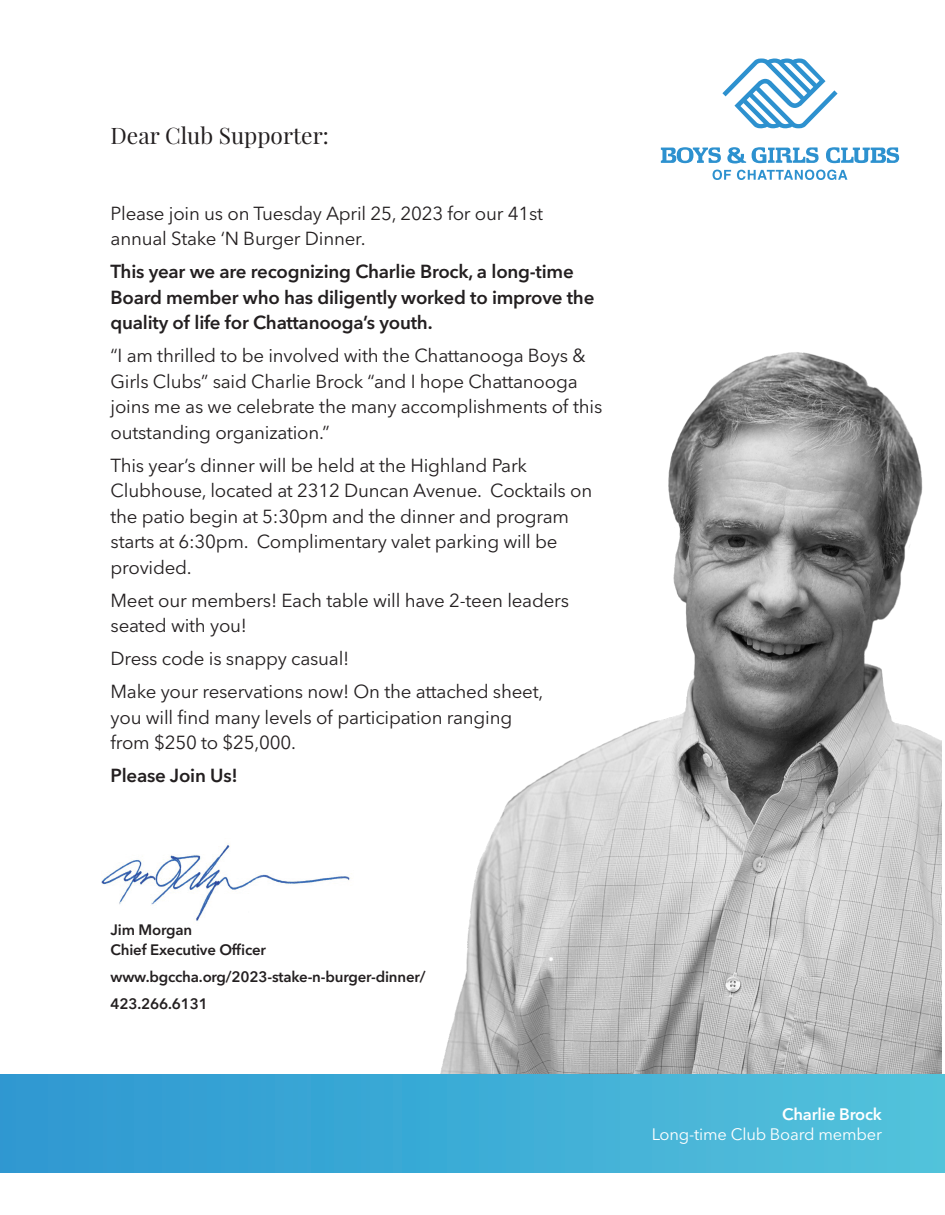
<style>
.page{position:relative;width:945px;height:1215px;background:#fff}
.page>*{position:absolute;margin:0;border:0;box-sizing:border-box;transform-origin:0 0}
.t1{font:22.65px "Playfair Display";color:#231f20}
.t2{font:18.75px/25.5px "Avenir Next LT Pro";letter-spacing:-.01em;color:#231f20}
.t3{font:600 18.75px/25.5px "Avenir Next LT Pro";letter-spacing:-.01em;color:#231f20}
.t4{font:16.5px "Avenir Next LT Pro";letter-spacing:-.01em;color:#fff}
.t5{font:600 16.5px "Avenir Next LT Pro";letter-spacing:-.01em;color:#fff}
.t6{font:600 15px/19.5px "Avenir Next LT Pro";letter-spacing:-.01em;color:#231f20}
</style>
<div class="page">
<img style="left:440px;top:352px;width:502px;height:722px">
<img style="left:102px;top:843px;width:248px;height:78px">
<svg style="left:722px;top:58px;width:116px;height:70px"></svg>
<svg style="left:661px;top:147px;width:60px;height:16px"></svg>
<svg style="left:752px;top:147px;width:67px;height:16px"></svg>
<svg style="left:826px;top:147px;width:73px;height:16px"></svg>
<svg style="left:727px;top:147px;width:19px;height:17px"></svg>
<svg style="left:713px;top:170px;width:18px;height:10px"></svg>
<svg style="left:737px;top:170px;width:110px;height:10px"></svg>
<div style="left:0;top:1074px;width:945px;height:99px;background:linear-gradient(to right,#2c97d1,#52c2db)"></div>
<p class="t1" style="left:111px;top:121px;width:220px">Dear Club Supporter:</p>
<p class="t2" style="left:111px;top:201px;width:434px">Please join us on Tuesday April 25, 2023 for our 41st annual Stake ‘N Burger Dinner.</p>
<p class="t3" style="left:111px;top:259px;width:485px">This year we are recognizing Charlie Brock, a long-time<br>Board member who has diligently worked to improve the quality of life for Chattanooga’s youth.</p>
<p class="t2" style="left:111px;top:343px;width:493px">“I am thrilled to be involved with the Chattanooga Boys &amp; Girls Clubs” said Charlie Brock “and I hope Chattanooga joins me as we celebrate the many accomplishments of this outstanding organization.”</p>
<p class="t2" style="left:111px;top:453px;width:483px">This year’s dinner will be held at the Highland Park Clubhouse, located at 2312 Duncan Avenue. Cocktails on the patio begin at 5:30pm and the dinner and program starts at 6:30pm. Complimentary valet parking will be provided.</p>
<p class="t2" style="left:111px;top:588px;width:460px">Meet our members! Each table will have 2-teen leaders seated with you!</p>
<p class="t2" style="left:111px;top:642px;width:434px;line-height:33px">Dress code is snappy casual!<br>Make your reservations now! On the attached sheet,</p>
<p class="t2" style="left:111px;top:705px;width:403px">you will find many levels of participation ranging from $250 to $25,000.</p>
<p class="t3" style="left:111px;top:763px;width:129px">Please Join Us!</p>
<p class="t6" style="left:111px;top:920px;width:157px">Jim Morgan<br>Chief Executive Officer</p>
<p class="t6" style="left:111px;top:963px;width:316px;line-height:27px">www.bgccha.org/2023-stake-n-burger-dinner/<br>423.266.6131</p>
<p class="t5" style="left:782px;top:1105px;width:101px">Charlie Brock</p>
<p class="t4" style="left:652px;top:1124px;width:232px">Long-time Club Board member</p>
</div>
